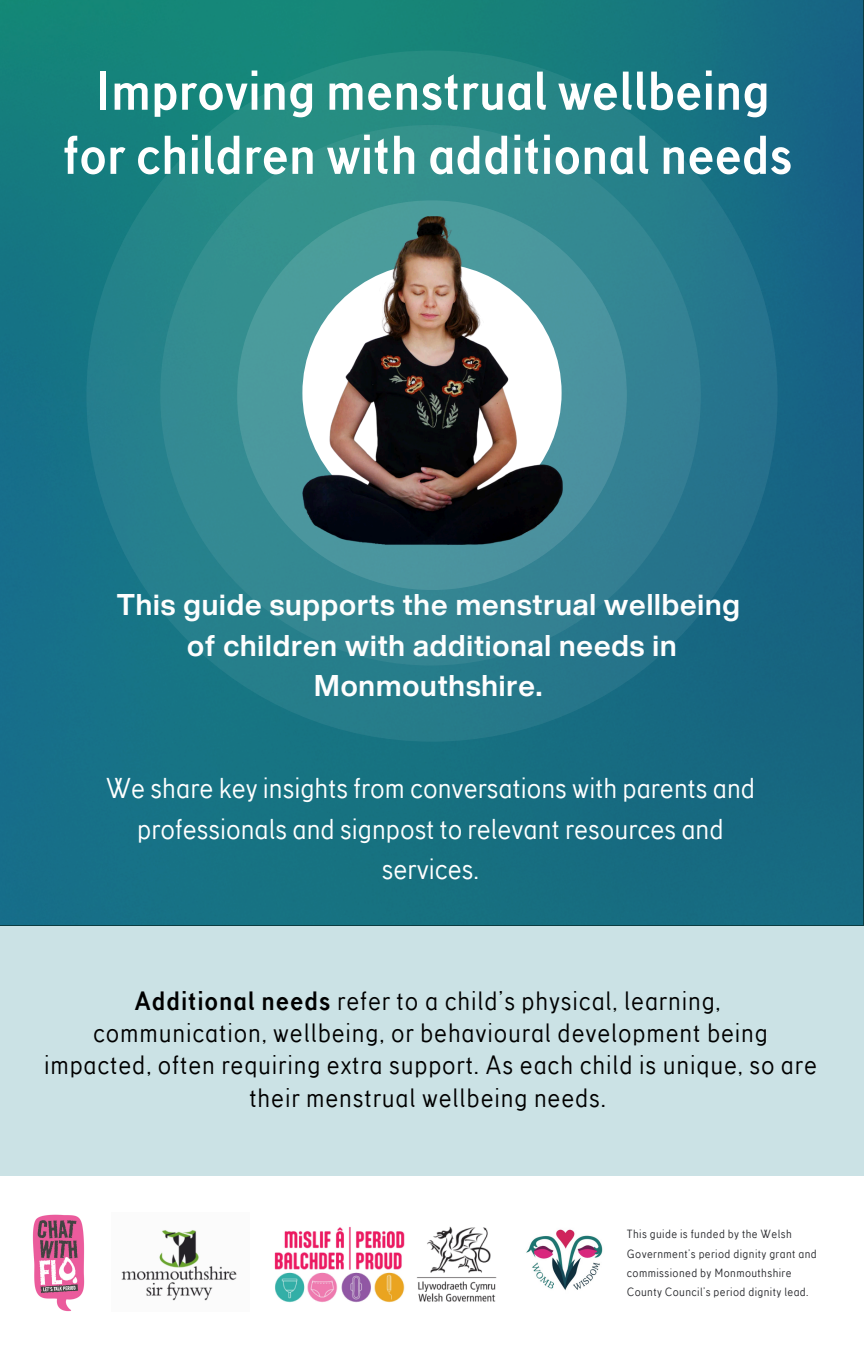
<style>
.page{position:relative;width:864px;height:1350px;background:#fff}
.page>*{position:absolute;margin:0;border:0;box-sizing:border-box;transform-origin:0 0}
.t1{font:700 54.45px/64.1px "TT Corals";color:#fff;text-align:center}
.t2{font:29.25px/40.5px "TT Corals";color:#fff;text-align:center}
.t3{font:700 29.25px/40.5px "Helvetica Now Display";letter-spacing:.03em;color:#fefefe;text-align:center}
.t4{font:27px/31.9px "TT Corals";letter-spacing:.03em;color:#000;text-align:center}
.t5{font:12.15px/19.1px "TT Corals";letter-spacing:.03em;color:#2b2c30}
.s1{font-weight:700}
</style>
<div class="page">
<img style="left:121px;top:1230px;width:116px;height:71px">
<img style="left:274px;top:1226px;width:223px;height:77px">
<div style="left:0;top:925px;width:864px;height:251px;background:#cbe2e5"></div>
<img style="left:0;top:0;width:863px;height:925px">
<img style="left:526px;top:1229px;width:77px;height:62px">
<svg style="left:86px;top:51px;width:692px;height:691px;background:#2f848e"></svg>
<img style="left:302px;top:217px;width:260px;height:327px">
<img style="left:32px;top:1214px;width:53px;height:97px">
<p class="t1" style="left:63px;top:60px;width:731px">Improving menstrual wellbeing for children with additional needs</p>
<h1 class="t3" style="left:117px;top:584px;width:625px">This guide supports the menstrual wellbeing of children with additional needs in<br>Monmouthshire.</h1>
<h3 class="t2" style="left:106px;top:769px;width:651px">We share key insights from conversations with parents and professionals and signpost to relevant resources and services.</h3>
<p class="t4" style="left:44px;top:986px;width:775px"><span class="s1">Additional needs</span> refer to a child’s physical, learning,<br>communication, wellbeing, or behavioural development being impacted, often requiring extra support. As each child is unique, so are their menstrual wellbeing needs.</p>
<h2 class="t5" style="left:627px;top:1225px;width:191px">This guide is funded by the Welsh Government’s period dignity grant and commissioned by Monmouthshire County Council’s period dignity lead.</h2>
</div>
